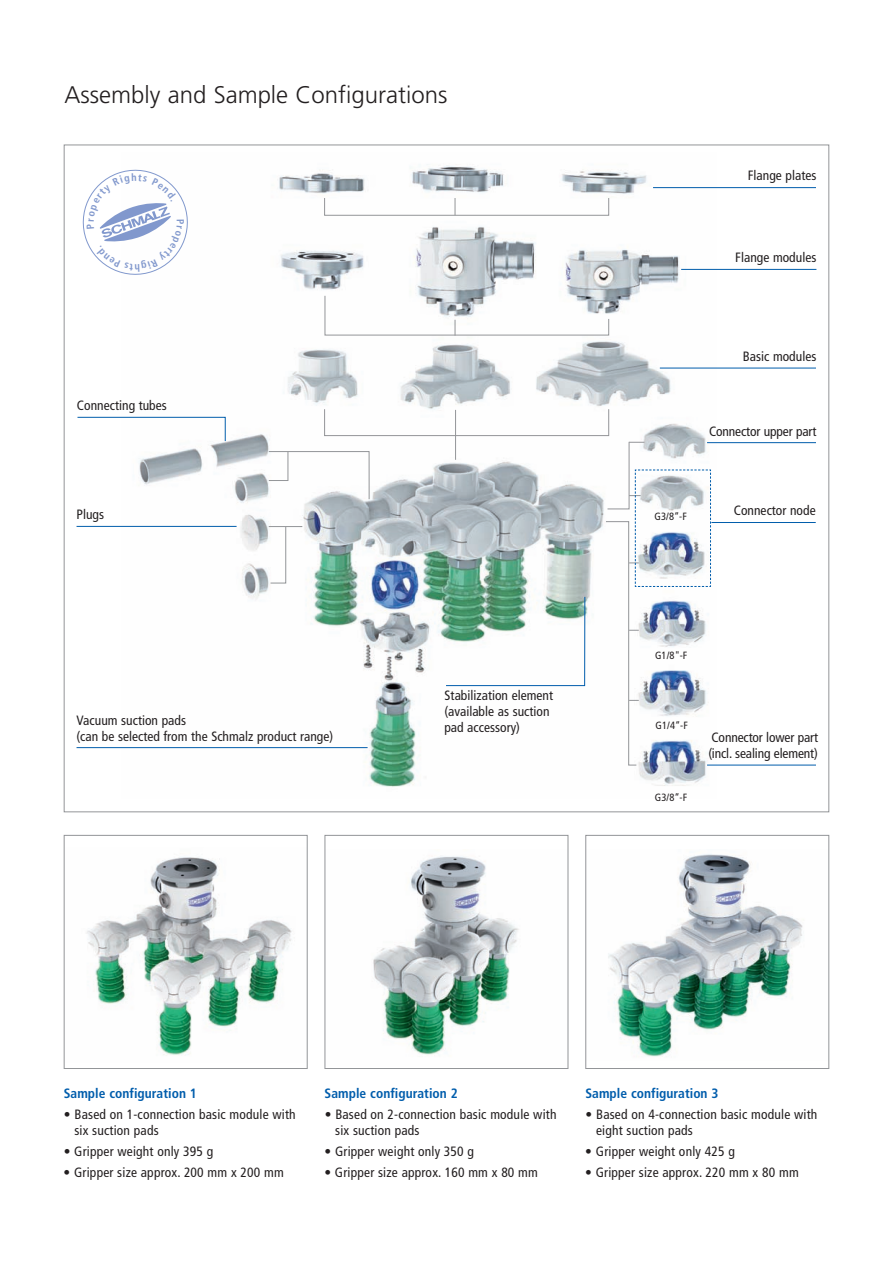
<style>
.page{position:relative;width:893px;height:1263px;background:#fff}
.page>*{position:absolute;margin:0;border:0;box-sizing:border-box;transform-origin:0 0}
.t1{font:300 24px "Frutiger LT";color:#231f20}
.t2{font:condensed 13.5px/15.8px "Frutiger LT";letter-spacing:.015em;color:#231f20}
.t3{font:700 condensed 13.5px "Frutiger LT";color:#015dac}
.t4{font:condensed 13.5px/15.8px "Frutiger LT";letter-spacing:-.01em;color:#231f20}
.t5{font:condensed 10.5px "Frutiger LT";letter-spacing:.015em;color:#231f20}
</style>
<div class="page">
<img style="left:121px;top:164px;width:596px;height:623px">
<hr style="left:77px;top:526px;width:160px;height:1px;background:#015dac">
<hr style="left:77px;top:747px;width:291px;height:1px;background:#015dac">
<hr style="left:653px;top:187px;width:163px;height:1px;background:#015dac">
<hr style="left:660px;top:368px;width:156px;height:1px;background:#015dac">
<hr style="left:707px;top:442px;width:109px;height:1px;background:#015dac">
<hr style="left:711px;top:522px;width:105px;height:1px;background:#015dac">
<hr style="left:707px;top:765px;width:109px;height:1px;background:#015dac">
<svg style="left:445px;top:596px;width:141px;height:90px"></svg>
<hr style="left:681px;top:269px;width:135px;height:1px;background:#015dac">
<img style="left:86px;top:857px;width:206px;height:198px">
<div style="left:64px;top:835px;width:244px;height:234px;border:1px solid #939598"></div>
<img style="left:373px;top:856px;width:146px;height:199px">
<div style="left:325px;top:835px;width:243px;height:234px;border:1px solid #939598"></div>
<img style="left:608px;top:854px;width:195px;height:203px">
<div style="left:585px;top:835px;width:244px;height:234px;border:1px solid #939598"></div>
<hr style="left:892px;top:765px;width:1px;height:498px;background:#bcbdc0">
<svg style="left:77px;top:417px;width:149px;height:25px"></svg>
<div style="left:324px;top:198px;width:285px;height:18px;border:1px solid #939598"></div>
<svg style="left:455px;top:198px;width:1px;height:17px"></svg>
<div style="left:324px;top:409px;width:285px;height:27px;border:1px solid #939598"></div>
<hr style="left:455px;top:410px;width:1px;height:50px;background:#939598">
<svg style="left:324px;top:295px;width:285px;height:41px"></svg>
<svg style="left:268px;top:451px;width:102px;height:49px"></svg>
<hr style="left:269px;top:526px;width:33px;height:1px;background:#939598">
<svg style="left:270px;top:527px;width:16px;height:57px"></svg>
<svg style="left:605px;top:441px;width:106px;height:325px"></svg>
<svg style="left:82px;top:164px;width:113px;height:118px"></svg>
<h1 class="t1" style="left:64px;top:85px;width:384px">Assembly and Sample Configurations</h1>
<p class="t2" style="left:77px;top:399px;width:91px">Connecting tubes</p>
<p class="t2" style="left:77px;top:508px;width:29px">Plugs</p>
<p class="t2" style="left:76px;top:714px;width:258px">Vacuum suction pads<br>(can be selected from the Schmalz product range)</p>
<p class="t2" style="left:444px;top:689px;width:110px">Stabilization element (available as suction pad accessory)</p>
<p class="t2" style="left:748px;top:168px;width:70px">Flange plates</p>
<p class="t2" style="left:735px;top:250px;width:83px">Flange modules</p>
<p class="t2" style="left:743px;top:349px;width:75px">Basic modules</p>
<p class="t4" style="left:709px;top:424px;width:109px">Connector upper part</p>
<p class="t5" style="left:654px;top:512px;width:34px">G3/8“-F</p>
<p class="t2" style="left:734px;top:504px;width:83px">Connector node</p>
<p class="t5" style="left:655px;top:651px;width:34px">G1/8"-F</p>
<p class="t5" style="left:655px;top:721px;width:34px">G1/4“-F</p>
<p class="t5" style="left:655px;top:793px;width:34px">G3/8“-F</p>
<p class="t4" style="left:708px;top:731px;width:111px">Connector lower part (incl. sealing element)</p>
<p class="t3" style="left:64px;top:1088px;width:135px">Sample configuration 1</p>
<p class="t2" style="left:74px;top:1107px;width:223px;line-height:16.5px;text-indent:-10px">• Based on 1-connection basic module with six suction pads</p>
<p class="t2" style="left:64px;top:1145px;width:151px">• Gripper weight only 395 g</p>
<p class="t2" style="left:64px;top:1165px;width:222px">• Gripper size approx. 200 mm x 200 mm</p>
<p class="t3" style="left:325px;top:1088px;width:135px">Sample configuration 2</p>
<p class="t2" style="left:335px;top:1107px;width:223px;line-height:16.5px;text-indent:-10px">• Based on 2-connection basic module with six suction pads</p>
<p class="t2" style="left:324px;top:1145px;width:151px">• Gripper weight only 350 g</p>
<p class="t2" style="left:324px;top:1165px;width:215px">• Gripper size approx. 160 mm x 80 mm</p>
<p class="t3" style="left:585px;top:1088px;width:135px">Sample configuration 3</p>
<p class="t2" style="left:596px;top:1107px;width:223px;line-height:16.5px;text-indent:-10px">• Based on 4-connection basic module with eight suction pads</p>
<p class="t2" style="left:585px;top:1145px;width:151px">• Gripper weight only 425 g</p>
<p class="t2" style="left:585px;top:1165px;width:215px">• Gripper size approx. 220 mm x 80 mm</p>
</div>
